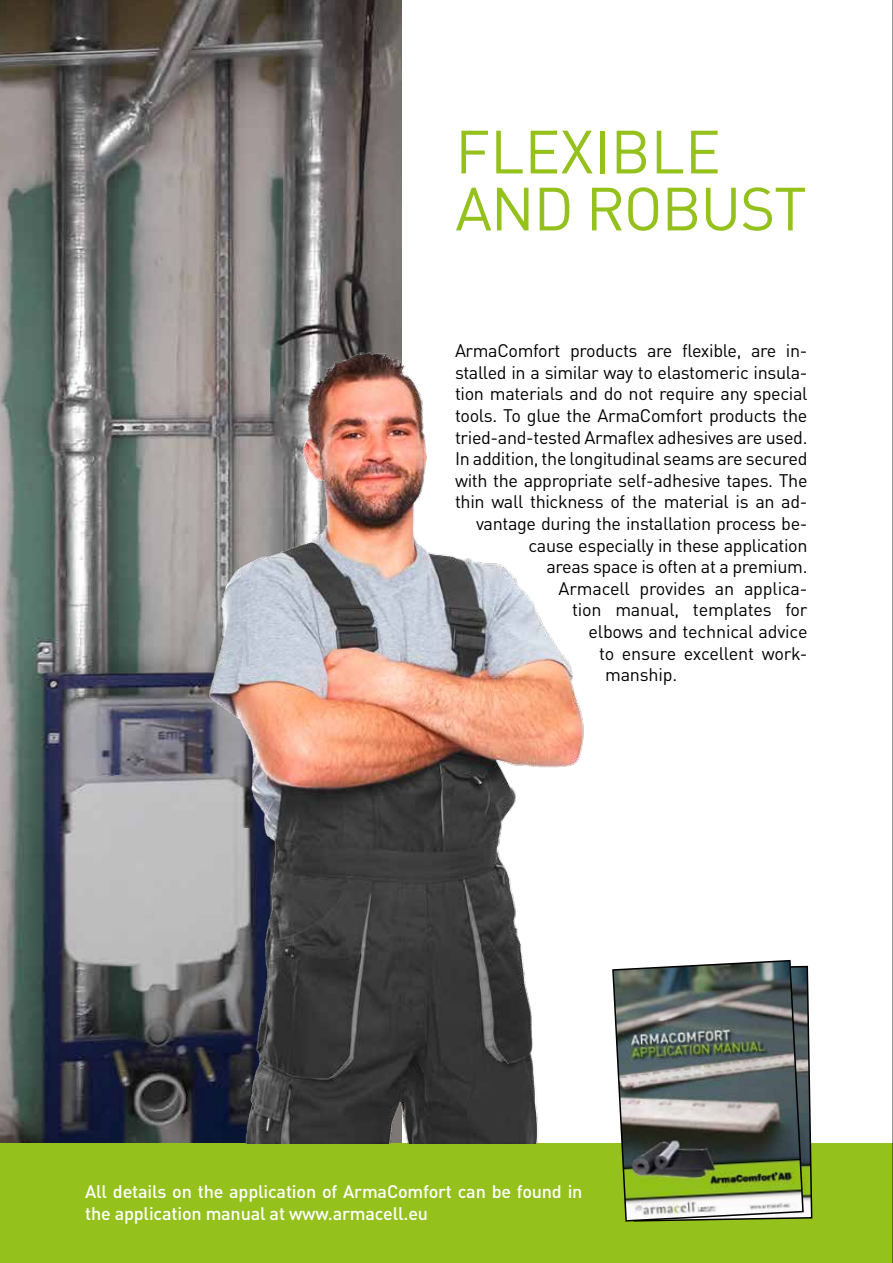
<style>
.page{position:relative;width:893px;height:1263px;background:#fff}
.page>*{position:absolute;margin:0;border:0;box-sizing:border-box;transform-origin:0 0}
.t1{font:60px/57px "DIN Pro";letter-spacing:-.01em;color:#94c11c}
.t2{font:18px "DIN Pro";letter-spacing:-.02em;color:#000}
.t3{font:500 18px/21.6px "DIN Pro";letter-spacing:-.01em;color:#fff}
</style>
<div class="page">
<img style="left:0;top:0;width:402px;height:1144px">
<div style="left:0;top:1144px;width:893px;height:119px;background:#94c11c"></div>
<img style="left:41px;top:304px;width:570px;height:840px">
<svg style="left:805px;top:965px;width:8px;height:254px"></svg>
<img style="left:611px;top:959px;width:194px;height:263px">
<hr style="left:892px;top:0;width:1px;height:1263px;background:#000">
<h1 class="t1" style="left:455px;top:117px;width:353px">FLEXIBLE<br>AND ROBUST</h1>
<p class="t2" style="left:455px;top:336px;width:354px">ArmaComfort products are flexible, are in-</p>
<p class="t2" style="left:455px;top:358px;width:354px">stalled in a similar way to elastomeric insula-</p>
<p class="t2" style="left:455px;top:380px;width:354px">tion materials and do not require any special</p>
<p class="t2" style="left:455px;top:401px;width:354px">tools. To glue the ArmaComfort products the</p>
<p class="t2" style="left:455px;top:423px;width:354px">tried-and-tested Armaflex adhesives are used.</p>
<p class="t2" style="left:455px;top:444px;width:354px">In addition, the longitudinal seams are secured</p>
<p class="t2" style="left:455px;top:466px;width:354px">with the appropriate self-adhesive tapes. The</p>
<p class="t2" style="left:455px;top:488px;width:354px">thin wall thickness of the material is an ad-</p>
<p class="t2" style="left:476px;top:509px;width:333px">vantage during the installation process be-</p>
<p class="t2" style="left:528px;top:531px;width:281px">cause especially in these application</p>
<p class="t2" style="left:546px;top:552px;width:262px">areas space is often at a premium.</p>
<p class="t2" style="left:558px;top:574px;width:251px">Armacell provides an applica-</p>
<p class="t2" style="left:572px;top:596px;width:237px">tion manual, templates for</p>
<p class="t2" style="left:588px;top:617px;width:220px">elbows and technical advice</p>
<p class="t2" style="left:599px;top:639px;width:210px">to ensure excellent work-</p>
<p class="t2" style="left:605px;top:660px;width:74px">manship.</p>
<p class="t3" style="left:85px;top:1179px;width:499px">All details on the application of ArmaComfort can be found in the application manual at www.armacell.eu</p>
</div>
